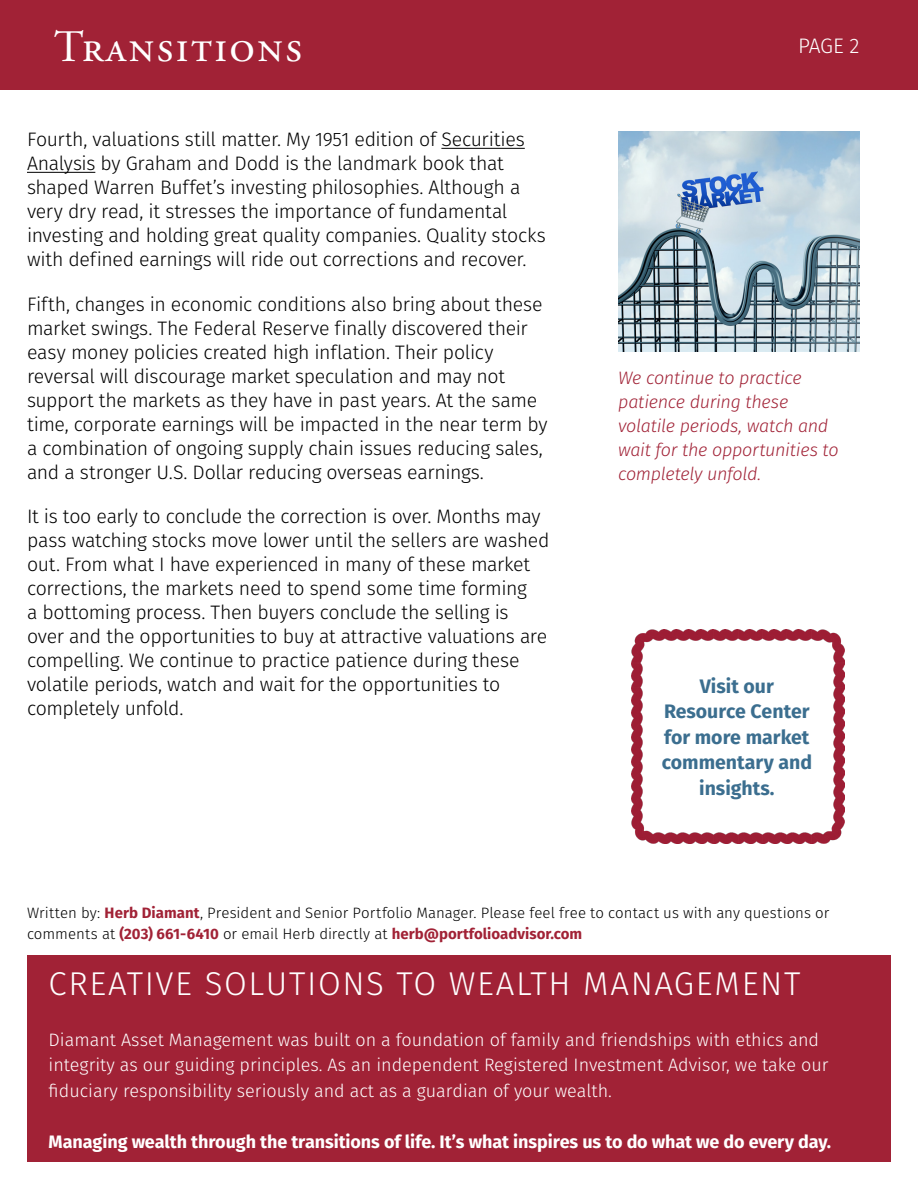
<style>
.page{position:relative;width:918px;height:1188px;background:#fff}
.page>*{position:absolute;margin:0;border:0;box-sizing:border-box;transform-origin:0 0}
.t1{font:45px "Adobe Garamond Pro";letter-spacing:.05em;color:#fff}
.t2{font:300 33px "Fira Sans";letter-spacing:.05em;color:#fff}
.t3{font:300 21px "Fira Sans";color:#fff}
.t4{font:300 19.5px/24px "Fira Sans";letter-spacing:-.02em;color:#000}
.t5{font:700 19.5px/25.5px "Fira Sans";color:#3b6e8f;text-align:center}
.t6{font:300 18px/25.5px "Fira Sans";color:#fff}
.t7{font:italic 300 18px/24px "Fira Sans";letter-spacing:-.02em;color:#a12236}
.t8{font:700 18px "Fira Sans";letter-spacing:-.005em;color:#fff}
.t9{font:300 15px/21px "Fira Sans";letter-spacing:.005em;color:#000}
.s1{font-weight:700;color:#a12236}
</style>
<div class="page">
<div style="left:0;top:0;width:918px;height:90px;background:#a12236"></div>
<hr style="left:441px;top:148px;width:84px;height:1px;background:#000">
<hr style="left:27px;top:172px;width:68px;height:1px;background:#000">
<div style="left:27px;top:956px;width:864px;height:206px;background:#a12236"></div>
<img style="left:618px;top:132px;width:242px;height:220px">
<img style="left:631px;top:630px;width:214px;height:213px">
<h1 class="t1" style="left:54px;top:20px;width:250px">Transitions</h1>
<p class="t3" style="left:798px;top:31px;width:63px">PAGE 2</p>
<p class="t4" style="left:27px;top:128px;width:520px">Fourth, valuations still matter. My 1951 edition of Securities Analysis by Graham and Dodd is the landmark book that shaped Warren Buffet’s investing philosophies. Although a very dry read, it stresses the importance of fundamental investing and holding great quality companies. Quality stocks with defined earnings will ride out corrections and recover.</p>
<p class="t4" style="left:27px;top:292px;width:522px">Fifth, changes in economic conditions also bring about these market swings. The Federal Reserve finally discovered their easy money policies created high inflation. Their policy reversal will discourage market speculation and may not support the markets as they have in past years. At the same time, corporate earnings will be impacted in the near term by a combination of ongoing supply chain issues reducing sales, and a stronger U.S. Dollar reducing overseas earnings.</p>
<p class="t4" style="left:27px;top:504px;width:524px">It is too early to conclude the correction is over. Months may pass watching stocks move lower until the sellers are washed out. From what I have experienced in many of these market corrections, the markets need to spend some time forming<br>a bottoming process. Then buyers conclude the selling is over and the opportunities to buy at attractive valuations are compelling. We continue to practice patience during these volatile periods, watch and wait for the opportunities to completely unfold.</p>
<p class="t7" style="left:618px;top:365px;width:222px">We continue to practice patience during these volatile periods, watch and wait for the opportunities to completely unfold.</p>
<p class="t5" style="left:662px;top:673px;width:152px">Visit our<br>Resource Center for more market commentary and insights.</p>
<p class="t9" style="left:27px;top:902px;width:804px">Written by: <span class="s1">Herb Diamant</span>, President and Senior Portfolio Manager. Please feel free to contact us with any questions or comments at <span class="s1">(203) 661-6410</span> or email Herb directly at <span class="s1">herb@portfolioadvisor.com</span></p>
<h2 class="t2" style="left:49px;top:960px;width:753px">CREATIVE SOLUTIONS TO WEALTH MANAGEMENT</h2>
<p class="t6" style="left:49px;top:1027px;width:781px">Diamant Asset Management was built on a foundation of family and friendships with ethics and integrity as our guiding principles. As an independent Registered Investment Advisor, we take our fiduciary responsibility seriously and act as a guardian of your wealth.</p>
<p class="t8" style="left:49px;top:1129px;width:784px">Managing wealth through the transitions of life. It’s what inspires us to do what we do every day.</p>
</div>
